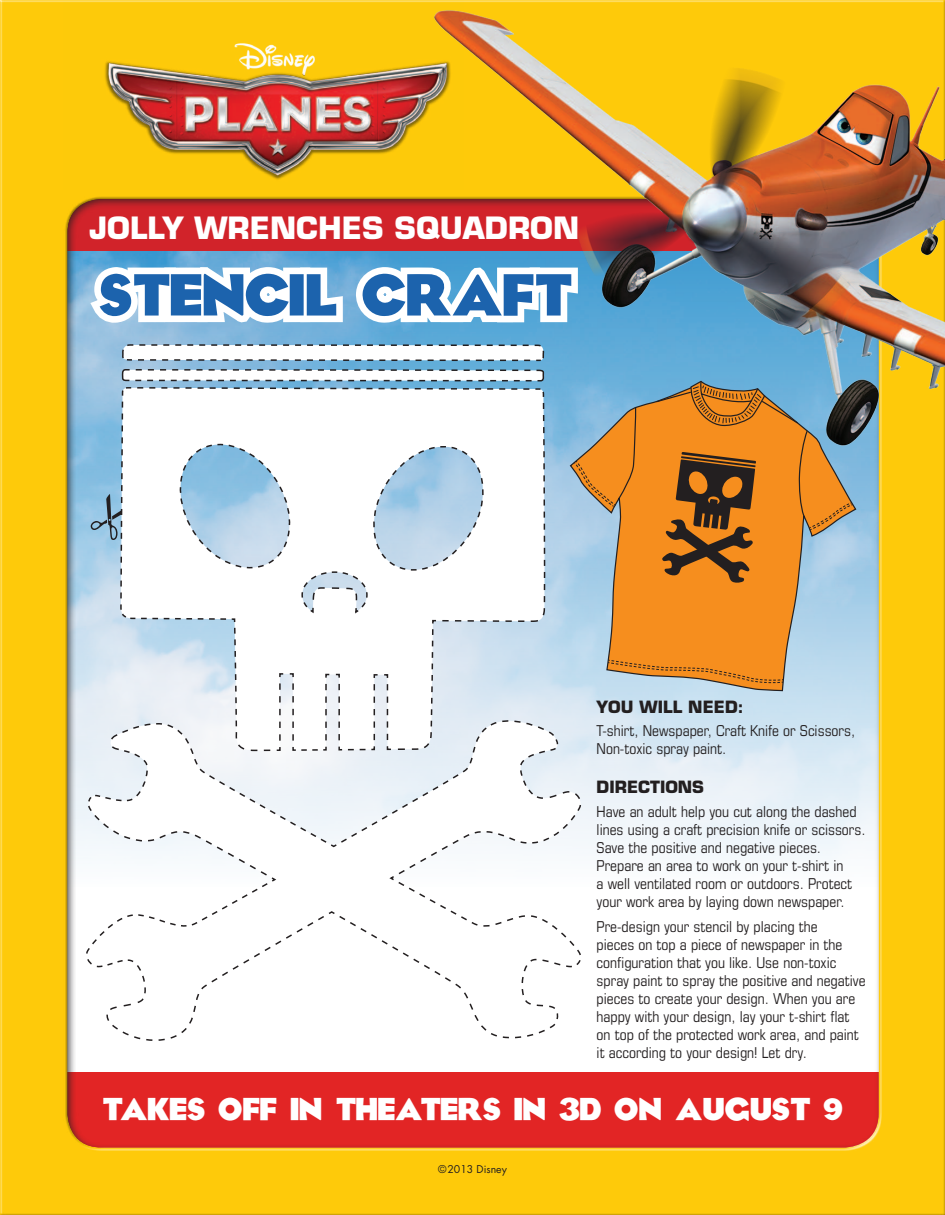
<style>
.page{position:relative;width:945px;height:1215px;background:#fff}
.page>*{position:absolute;margin:0;border:0;box-sizing:border-box;transform-origin:0 0}
.t1{font:700 58.5px "Nova";color:#1c63ad}
.t2{font:700 31.5px "Nova";color:#fff}
.t3{font:700 30px "Eurostile";color:#fff}
.t4{font:700 16.5px "Eurostile";color:#231f20}
.quotes{font:condensed 15px/18px "Eurostile";color:#231f20}
.t5{font:10.5px "Futura";color:#231f20}
</style>
<div class="page">
<div style="left:0;top:0;width:945px;height:1215px;background:#231f20;opacity:.75"></div>
<img style="left:425px;top:0;width:520px;height:479px">
<img style="left:63px;top:0;width:400px;height:189px">
<svg style="left:86px;top:368px;width:767px;height:674px"></svg>
<p class="t3" style="left:89px;top:209px;width:492px">JOLLY WRENCHES SQUADRON</p>
<p class="t1" style="left:99px;top:260px;width:475px">STENCIL CRAFT</p>
<p class="t4" style="left:597px;top:696px;width:149px">YOU WILL NEED:</p>
<p class="quotes" style="left:597px;top:722px;width:260px">T-shirt, Newspaper, Craft Knife or Scissors,<br>Non-toxic spray paint.</p>
<p class="t4" style="left:597px;top:777px;width:109px">DIRECTIONS</p>
<p class="quotes" style="left:597px;top:802px;width:270px">Have an adult help you cut along the dashed lines using a craft precision knife or scissors.<br>Save the positive and negative pieces.<br>Prepare an area to work on your t-shirt in<br>a well ventilated room or outdoors. Protect your work area by laying down newspaper.</p>
<p class="quotes" style="left:597px;top:917px;width:270px">Pre-design your stencil by placing the<br>pieces on top a piece of newspaper in the configuration that you like. Use non-toxic spray paint to spray the positive and negative pieces to create your design. When you are happy with your design, lay your t-shirt flat on top of the protected work area, and paint it according to your design! Let dry.</p>
<p class="t2" style="left:102px;top:1090px;width:742px">TAKES OFF IN THEATERS IN 3D ON AUGUST 9</p>
<p class="t5" style="left:438px;top:1162px;width:70px">©2013 Disney</p>
</div>
